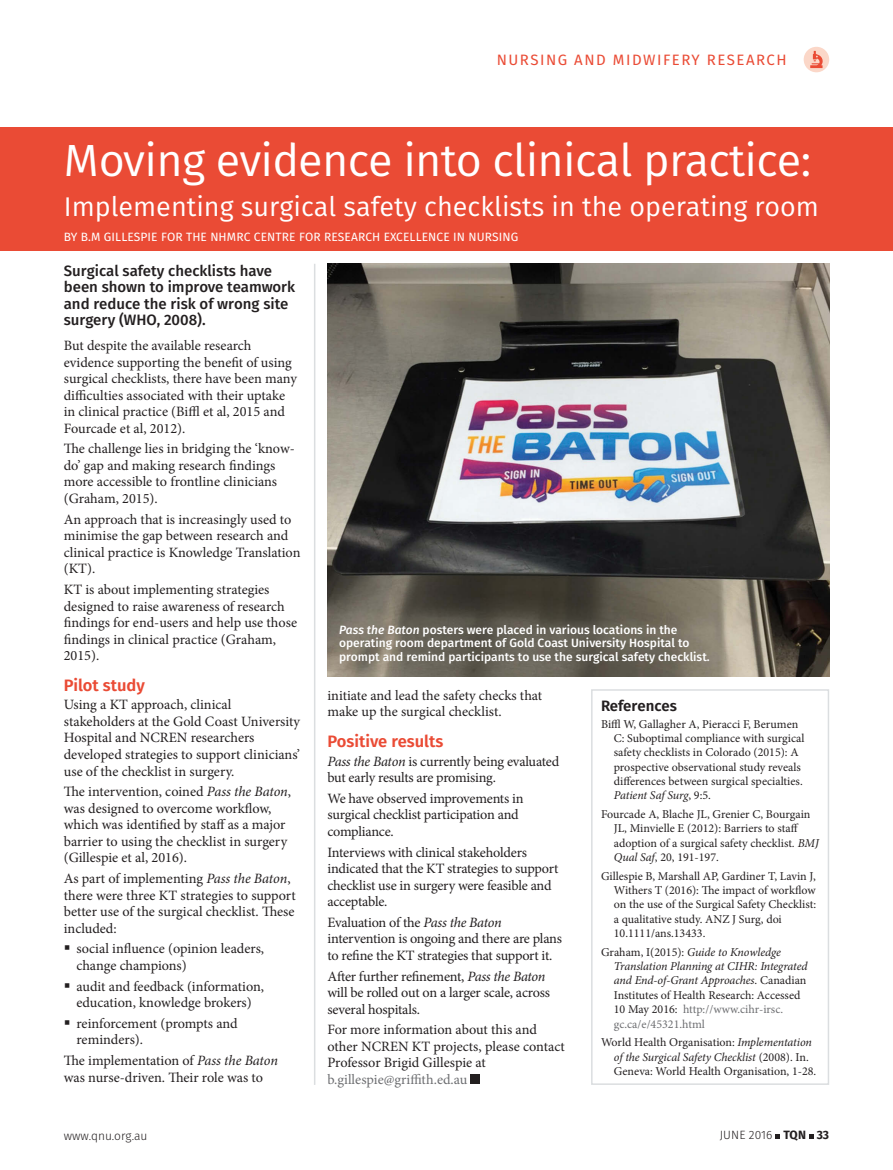
<style>
.page{position:relative;width:893px;height:1170px;background:#fff}
.page>*{position:absolute;margin:0;border:0;box-sizing:border-box;transform-origin:0 0}
.t1{font:45px "Fira Sans";letter-spacing:-.015em;color:#fff}
.t2{font:27px "Fira Sans";color:#fff}
.t3{font:600 16.5px "Fira Sans";color:#ea4b35}
.t4{font:500 15px/16.5px "Fira Sans";color:#231f20}
.t5{font:15px "Fira Sans";letter-spacing:.1em;color:#ea4b35}
.t6{font:600 15px "Fira Sans";color:#231f20}
.t7{font:14.25px/16.5px "Minion Pro";letter-spacing:-.005em;color:#231f20}
.t8{font:14.25px "Minion Pro";color:#6d6e71}
.t9{font:12px/14.4px "Minion Pro";color:#231f20}
.t10{font:italic 12px/14.4px "Minion Pro";letter-spacing:-.01em;color:#231f20}
.t11{font:500 12px/13.5px "Fira Sans";color:#fff}
.t12{font:12px "Fira Sans";letter-spacing:.01em;color:#fff}
.t13{font:300 12px "Fira Sans";color:#231f20}
.s1{font-style:italic}
.s2{font-style:normal}
.s3{font-style:normal;color:#6d6e71}
.s4{font-weight:700}
</style>
<div class="page">
<hr style="left:314px;top:264px;width:1px;height:820px;background:#dbdee0">
<svg style="left:776px;top:1134px;width:4px;height:4px"></svg>
<svg style="left:809px;top:1134px;width:4px;height:4px"></svg>
<div style="left:804px;top:47px;width:25px;height:25px;background:#fbd7c8;border-radius:50%"></div>
<svg style="left:810px;top:51px;width:13px;height:17px"></svg>
<div style="left:0;top:128px;width:893px;height:123px;background:#ea4b35"></div>
<div style="left:471px;top:1074px;width:9px;height:9px;background:#231f20"></div>
<img style="left:327px;top:264px;width:502px;height:412px">
<div style="left:591px;top:689px;width:238px;height:395px;border:2px solid #dbdee0"></div>
<p class="t5" style="left:497px;top:54px;width:291px">NURSING AND MIDWIFERY RESEARCH</p>
<h1 class="t1" style="left:64px;top:142px;width:749px">Moving evidence into clinical practice:</h1>
<h2 class="t2" style="left:64px;top:195px;width:757px">Implementing surgical safety checklists in the operating room</h2>
<p class="t12" style="left:64px;top:232px;width:456px">BY B.M GILLESPIE FOR THE NHMRC CENTRE FOR RESEARCH EXCELLENCE IN NURSING</p>
<p class="t4" style="left:64px;top:263px;width:233px">Surgical safety checklists have been shown to improve teamwork and reduce the risk of wrong site surgery (WHO, 2008).</p>
<p class="t7" style="left:64px;top:338px;width:235px">But despite the available research evidence supporting the benefit of using surgical checklists, there have been many difficulties associated with their uptake in clinical practice (Biffl et al, 2015 and Fourcade et al, 2012).</p>
<p class="t7" style="left:64px;top:441px;width:233px">The challenge lies in bridging the ‘know&shy;do’ gap and making research findings more accessible to frontline clinicians (Graham, 2015).</p>
<p class="t7" style="left:64px;top:512px;width:238px">An approach that is increasingly used to minimise the gap between research and clinical practice is Knowledge Translation (KT).</p>
<p class="t7" style="left:64px;top:582px;width:235px">KT is about implementing strategies designed to raise awareness of research findings for end-users and help use those findings in clinical practice (Graham, 2015).</p>
<p class="t3" style="left:64px;top:678px;width:83px">Pilot study</p>
<p class="t7" style="left:64px;top:697px;width:238px">Using a KT approach, clinical stakeholders at the Gold Coast University Hospital and NCREN researchers developed strategies to support clinicians’ use of the checklist in surgery.</p>
<p class="t7" style="left:64px;top:784px;width:229px">The intervention, coined <span class="s1">Pass the Baton</span>, was designed to overcome workflow, which was identified by staff as a major barrier to using the checklist in surgery (Gillespie et al, 2016).</p>
<p class="t7" style="left:64px;top:871px;width:233px">As part of implementing <span class="s1">Pass the Baton</span>, there were three KT strategies to support better use of the surgical checklist. These included:</p>
<p class="t7" style="left:77px;top:941px;width:189px;text-indent:-13px">▪ social influence (opinion leaders, change champions)</p>
<p class="t7" style="left:64px;top:978px;width:202px;text-align:center">▪ audit and feedback (information, education, knowledge brokers)</p>
<p class="t7" style="left:77px;top:1016px;width:163px;text-indent:-13px">▪ reinforcement (prompts and reminders).</p>
<p class="t7" style="left:64px;top:1053px;width:216px">The implementation of <span class="s1">Pass the Baton </span>was nurse-driven. Their role was to</p>
<p class="t11" style="left:339px;top:623px;width:372px"><span class="s1">Pass the Baton</span> posters were placed in various locations in the operating room department of Gold Coast University Hospital to prompt and remind participants to use the surgical safety checklist.</p>
<p class="t6" style="left:601px;top:699px;width:77px">References</p>
<p class="t9" style="left:614px;top:717px;width:192px;text-indent:-13px">Biffl W, Gallagher A, Pieracci F, Berumen C: Suboptimal compliance with surgical safety checklists in Colorado (2015): A prospective observational study reveals differences between surgical specialties.<br><span class="s1">Patient Saf Surg</span>, 9:5.</p>
<p class="t9" style="left:614px;top:807px;width:207px;text-indent:-13px">Fourcade A, Blache JL, Grenier C, Bourgain JL, Minvielle E (2012): Barriers to staff adoption of a surgical safety checklist<span class="s1">. BMJ Qual Saf</span>, 20, 191-197.</p>
<p class="t9" style="left:614px;top:869px;width:204px;text-indent:-13px">Gillespie B, Marshall AP, Gardiner T, Lavin J, Withers T (2016): The impact of workflow on the use of the Surgical Safety Checklist: a qualitative study. ANZ J Surg, doi 10.1111/ans.13433.</p>
<p class="t10" style="left:614px;top:945px;width:195px;text-indent:-13px"><span class="s2">Graham, I(2015):</span> Guide to Knowledge Translation Planning at CIHR: Integrated and End-of-Grant Approaches<span class="s2">. Canadian Institutes of Health Research: Accessed 10 May 2016:</span> <span class="s3">http://www.cihr-irsc. gc.ca/e/45321.html</span></p>
<p class="t9" style="left:614px;top:1035px;width:204px;text-indent:-13px">World Health Organisation: <span class="s1">Implementation of the Surgical Safety Checklist</span> (2008). In.<br>Geneva: World Health Organisation, 1-28.</p>
<p class="t7" style="left:327px;top:688px;width:216px">initiate and lead the safety checks that make up the surgical checklist.</p>
<p class="t3" style="left:327px;top:734px;width:117px">Positive results</p>
<p class="t7" style="left:327px;top:753px;width:233px"><span class="s1">Pass the Baton</span> is currently being evaluated but early results are promising.</p>
<p class="t7" style="left:327px;top:791px;width:198px">We have observed improvements in surgical checklist participation and compliance.</p>
<p class="t7" style="left:327px;top:844px;width:232px">Interviews with clinical stakeholders indicated that the KT strategies to support checklist use in surgery were feasible and acceptable.</p>
<p class="t7" style="left:327px;top:915px;width:236px">Evaluation of the <span class="s1">Pass the Baton </span>intervention is ongoing and there are plans to refine the KT strategies that support it.</p>
<p class="t7" style="left:327px;top:968px;width:224px">After further refinement, <span class="s1">Pass the Baton </span>will be rolled out on a larger scale, across several hospitals.</p>
<p class="t7" style="left:327px;top:1022px;width:239px">For more information about this and other NCREN KT projects, please contact<br>Professor Brigid Gillespie at</p>
<p class="t8" style="left:327px;top:1073px;width:141px">b.gillespie@griffith.ed.au</p>
<p class="t13" style="left:64px;top:1130px;width:85px">www.qnu.org.au</p>
<p class="t13" style="left:720px;top:1130px;width:111px">JUNE 2016 <span class="s4">TQN 33</span></p>
</div>
